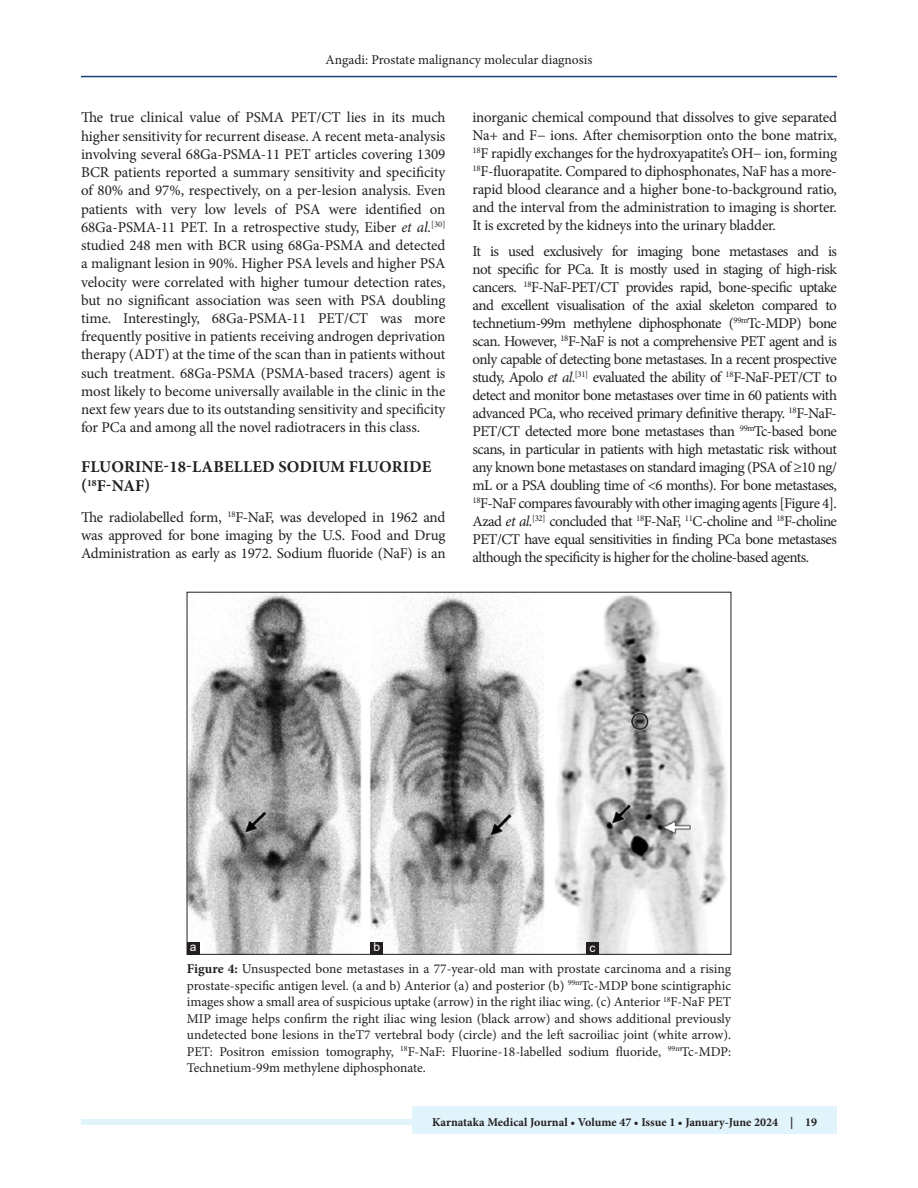
<style>
.page{position:relative;width:918px;height:1188px;background:#fff}
.page>*{position:absolute;margin:0;border:0;box-sizing:border-box;transform-origin:0 0}
.t1{font:700 16.5px/19.8px "Minion Pro";letter-spacing:.01em;color:#231f20}
.TX{font:15px/18px "Minion Pro";letter-spacing:-.015em;color:#231f20;text-align:justify}
.FGC{font:13.5px/16.5px "Minion Pro";color:#231f20;text-align:justify}
.t2{font:700 12px "Minion Pro";color:#231f20}
.LABEL{font:12px "Arial";color:#fff}
.s1{font-style:italic}
.s2{font-weight:700}
</style>
<div class="page">
<hr style="left:81px;top:76px;width:756px;height:1px;background:#164077">
<div style="left:81px;top:1119px;width:756px;height:6px;background:#e1f4fc"></div>
<div style="left:413px;top:1106px;width:424px;height:28px;background:#e1f4fc"></div>
<img style="left:189px;top:594px;width:538px;height:359px">
<div style="left:187px;top:942px;width:13px;height:12px;background:#231f20"></div>
<div style="left:370px;top:942px;width:13px;height:12px;background:#231f20"></div>
<div style="left:586px;top:942px;width:13px;height:13px;background:#231f20"></div>
<p class="FGC" style="left:326px;top:51px;width:268px">Angadi: Prostate malignancy molecular diagnosis</p>
<p class="TX" style="left:81px;top:108px;width:366px">The true clinical value of PSMA PET/CT lies in its much higher sensitivity for recurrent disease. A recent meta-analysis involving several 68Ga-PSMA-11 PET articles covering 1309<br>BCR patients reported a summary sensitivity and specificity of 80% and 97%, respectively, on a per-lesion analysis. Even patients with very low levels of PSA were identified on 68Ga-PSMA-11 PET. In a retrospective study, Eiber <span class="s1">et al.</span><sup>[30] </sup>studied 248 men with BCR using 68Ga-PSMA and detected a malignant lesion in 90%. Higher PSA levels and higher PSA velocity were correlated with higher tumour detection rates, but no significant association was seen with PSA doubling time. Interestingly, 68Ga-PSMA-11 PET/CT was more frequently positive in patients receiving androgen deprivation therapy (ADT) at the time of the scan than in patients without such treatment. 68Ga-PSMA (PSMA-based tracers) agent is most likely to become universally available in the clinic in the next few years due to its outstanding sensitivity and specificity for PCa and among all the novel radiotracers in this class.</p>
<h1 class="t1" style="left:81px;top:456px;width:352px">FLUORINE-18-LABELLED SODIUM FLUORIDE (<sup>18</sup>F-NAF)</h1>
<p class="TX" style="left:81px;top:508px;width:366px">The radiolabelled form, <sup>18</sup>F-NaF, was developed in 1962 and was approved for bone imaging by the U.S. Food and Drug Administration as early as 1972. Sodium fluoride (NaF) is an</p>
<p class="TX" style="left:472px;top:109px;width:366px">inorganic chemical compound that dissolves to give separated Na+ and F− ions. After chemisorption onto the bone matrix, <sup>18</sup>F rapidly exchanges for the hydroxyapatite’s OH− ion, forming <sup>18</sup>F-fluorapatite. Compared to diphosphonates, NaF has a more&shy;rapid blood clearance and a higher bone-to-background ratio, and the interval from the administration to imaging is shorter.<br>It is excreted by the kidneys into the urinary bladder.</p>
<p class="TX" style="left:472px;top:242px;width:366px">It is used exclusively for imaging bone metastases and is not specific for PCa. It is mostly used in staging of high-risk cancers. <sup>18</sup>F-NaF-PET/CT provides rapid, bone-specific uptake and excellent visualisation of the axial skeleton compared to technetium-99m methylene diphosphonate (<sup>99m</sup>Tc-MDP) bone scan. However, <sup>18</sup>F-NaF is not a comprehensive PET agent and is only capable of detecting bone metastases. In a recent prospective study, Apolo <span class="s1">et al</span>.<sup>[31]</sup> evaluated the ability of <sup>18</sup>F-NaF-PET/CT to detect and monitor bone metastases over time in 60 patients with advanced PCa, who received primary definitive therapy. <sup>18</sup>F-NaF-PET/CT detected more bone metastases than <sup>99m</sup>Tc-based bone scans, in particular in patients with high metastatic risk without any known bone metastases on standard imaging (PSA of ≥10 ng/ mL or a PSA doubling time of &lt;6 months). For bone metastases, <sup>18</sup>F-NaF compares favourably with other imaging agents [Figure 4].<br>Azad <span class="s1">et al.</span><sup>[32]</sup> concluded that <sup>18</sup>F-NaF, <sup>11</sup>C-choline and <sup>18</sup>F-choline PET/CT have equal sensitivities in finding PCa bone metastases although the specificity is higher for the choline-based agents.</p>
<p class="LABEL" style="left:190px;top:939px;width:8px">a</p>
<p class="LABEL" style="left:374px;top:939px;width:8px">b</p>
<p class="LABEL" style="left:589px;top:939px;width:7px">c</p>
<p class="FGC" style="left:187px;top:961px;width:546px"><span class="s2">Figure 4:</span> Unsuspected bone metastases in a 77-year-old man with prostate carcinoma and a rising prostate-specific antigen level. (a and b) Anterior (a) and posterior (b) <sup>99m</sup>Tc-MDP bone scintigraphic images show a small area of suspicious uptake (arrow) in the right iliac wing. (c) Anterior <sup>18</sup>F-NaF PET MIP image helps confirm the right iliac wing lesion (black arrow) and shows additional previously undetected bone lesions in theT7 vertebral body (circle) and the left sacroiliac joint (white arrow).<br>PET: Positron emission tomography, <sup>18</sup>F-NaF: Fluorine-18-labelled sodium fluoride, <sup>99m</sup>Tc-MDP:<br>Technetium-99m methylene diphosphonate.</p>
<p class="t2" style="left:432px;top:1113px;width:386px">Karnataka Medical Journal • Volume 47 • Issue 1 • January-June 2024 | 19</p>
</div>
